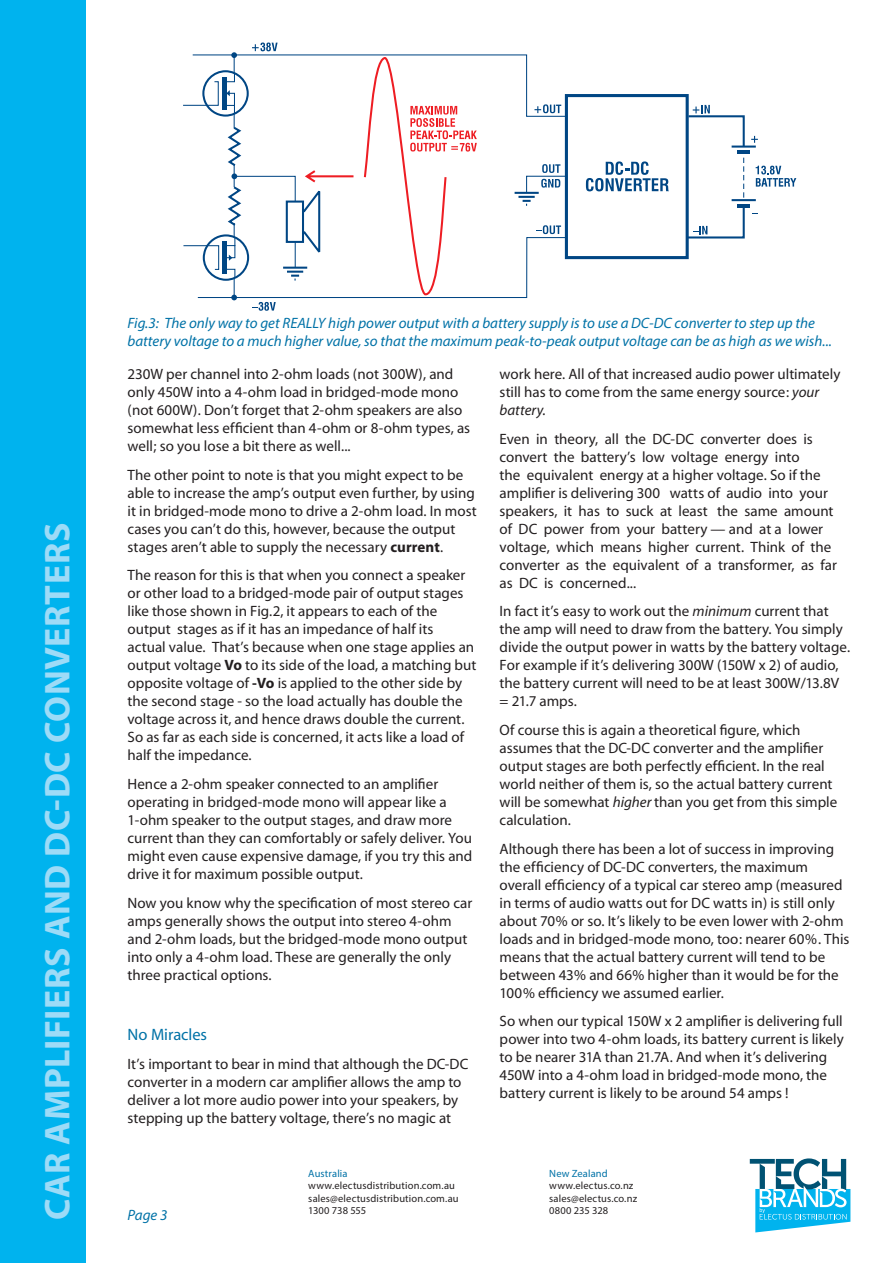
<style>
.page{position:relative;width:893px;height:1263px;background:#fff}
.page>*{position:absolute;margin:0;border:0;box-sizing:border-box;transform-origin:0 0}
.t1{font:700 36px "Myriad Pro";letter-spacing:.015em;color:#9ddbf7}
.t2{font:16.5px "Myriad";color:#0072a7}
.t3{font:15px/18px "Myriad";color:#231f20}
.t4{font:italic 15px/18px "Myriad Pro";color:#0072a7}
.t5{font:10.5px/12.6px "Myriad Pro";letter-spacing:.015em;color:#231f20}
.t6{font:10.5px "Myriad Pro";letter-spacing:.01em;color:#0072a7}
.s1{font-weight:700}
.s2{font-style:italic}
</style>
<div class="page">
<div style="left:0;top:0;width:85px;height:1263px;background:#00b3ee"></div>
<svg style="left:750px;top:1158px;width:100px;height:74px"></svg>
<svg style="left:586px;top:161px;width:83px;height:30px"></svg>
<div style="left:565px;top:94px;width:124px;height:165px;border:3px solid #004684"></div>
<svg style="left:477px;top:54px;width:91px;height:244px"></svg>
<svg style="left:183px;top:43px;width:294px;height:268px"></svg>
<hr style="left:283px;top:267px;width:24px;height:2px;background:#004684">
<svg style="left:518px;top:196px;width:17px;height:10px"></svg>
<hr style="left:515px;top:192px;width:24px;height:2px;background:#004684">
<svg style="left:534px;top:104px;width:27px;height:9px"></svg>
<svg style="left:541px;top:179px;width:19px;height:9px"></svg>
<svg style="left:542px;top:164px;width:18px;height:9px"></svg>
<svg style="left:537px;top:225px;width:24px;height:9px"></svg>
<svg style="left:686px;top:105px;width:110px;height:135px"></svg>
<p class="t1" style="left:34px;top:1220px;width:699px;rotate:-90deg">CAR AMPLIFIERS AND DC-DC CONVERTERS</p>
<p class="t4" style="left:128px;top:314px;width:706px">Fig.3: The only way to get REALLY high power output with a battery supply is to use a DC-DC converter to step up the battery voltage to a much higher value, so that the maximum peak-to-peak output voltage can be as high as we wish...</p>
<p class="t3" style="left:128px;top:366px;width:344px">230W per channel into 2-ohm loads (not 300W), and only 450W into a 4-ohm load in bridged-mode mono (not 600W). Don’t forget that 2-ohm speakers are also somewhat less efficient than 4-ohm or 8-ohm types, as well; so you lose a bit there as well...</p>
<p class="t3" style="left:128px;top:466px;width:351px">The other point to note is that you might expect to be able to increase the amp’s output even further, by using it in bridged-mode mono to drive a 2-ohm load. In most cases you can’t do this, however, because the output stages aren’t able to supply the necessary <span class="s1">current</span>.</p>
<p class="t3" style="left:128px;top:567px;width:350px">The reason for this is that when you connect a speaker or other load to a bridged-mode pair of output stages like those shown in Fig.2, it appears to each of the output stages as if it has an impedance of half its<br>actual value. That’s because when one stage applies an output voltage <span class="s1">Vo</span> to its side of the load, a matching but opposite voltage of <span class="s1">-Vo</span> is applied to the other side by the second stage - so the load actually has double the voltage across it, and hence draws double the current.<br>So as far as each side is concerned, it acts like a load of half the impedance.</p>
<p class="t3" style="left:128px;top:776px;width:346px">Hence a 2-ohm speaker connected to an amplifier operating in bridged-mode mono will appear like a 1-ohm speaker to the output stages, and draw more current than they can comfortably or safely deliver. You might even cause expensive damage, if you try this and drive it for maximum possible output.</p>
<p class="t3" style="left:128px;top:894px;width:346px">Now you know why the specification of most stereo car amps generally shows the output into stereo 4-ohm and 2-ohm loads, but the bridged-mode mono output into only a 4-ohm load. These are generally the only three practical options.</p>
<p class="t2" style="left:128px;top:1026px;width:81px">No Miracles</p>
<p class="t3" style="left:128px;top:1055px;width:342px">It’s important to bear in mind that although the DC-DC converter in a modern car amplifier allows the amp to deliver a lot more audio power into your speakers, by stepping up the battery voltage, there’s no magic at</p>
<p class="t4" style="left:128px;top:1206px;width:41px">Page 3</p>
<p class="t6" style="left:308px;top:1166px;width:41px">Australia</p>
<p class="t5" style="left:308px;top:1179px;width:152px">www.electusdistribution.com.au sales@electusdistribution.com.au<br>1300 738 555</p>
<p class="t3" style="left:500px;top:366px;width:342px">work here. All of that increased audio power ultimately still has to come from the same energy source: <span class="s2">your battery.</span></p>
<p class="t3" style="left:500px;top:430px;width:339px">Even in theory, all the DC-DC converter does is convert the battery’s low voltage energy into<br>the equivalent energy at a higher voltage. So if the amplifier is delivering 300 watts of audio into your speakers, it has to suck at least the same amount of DC power from your battery — and at a lower voltage, which means higher current. Think of the converter as the equivalent of a transformer, as far as DC is concerned...</p>
<p class="t3" style="left:500px;top:603px;width:352px">In fact it’s easy to work out the <span class="s2">minimum</span> current that the amp will need to draw from the battery. You simply divide the output power in watts by the battery voltage.<br>For example if it’s delivering 300W (150W x 2) of audio, the battery current will need to be at least 300W/13.8V = 21.7 amps.</p>
<p class="t3" style="left:500px;top:722px;width:339px">Of course this is again a theoretical figure, which assumes that the DC-DC converter and the amplifier output stages are both perfectly efficient. In the real world neither of them is, so the actual battery current will be somewhat <span class="s2">higher</span> than you get from this simple calculation.</p>
<p class="t3" style="left:500px;top:840px;width:351px">Although there has been a lot of success in improving the efficiency of DC-DC converters, the maximum overall efficiency of a typical car stereo amp (measured in terms of audio watts out for DC watts in) is still only about 70% or so. It’s likely to be even lower with 2-ohm loads and in bridged-mode mono, too: nearer 60%. This means that the actual battery current will tend to be between 43% and 66% higher than it would be for the 100% efficiency we assumed earlier.</p>
<p class="t3" style="left:500px;top:1013px;width:346px">So when our typical 150W x 2 amplifier is delivering full power into two 4-ohm loads, its battery current is likely to be nearer 31A than 21.7A. And when it’s delivering 450W into a 4-ohm load in bridged-mode mono, the battery current is likely to be around 54 amps !</p>
<p class="t6" style="left:549px;top:1166px;width:60px">New Zealand</p>
<p class="t5" style="left:549px;top:1179px;width:89px">www.electus.co.nz sales@electus.co.nz<br>0800 235 328</p>
</div>
